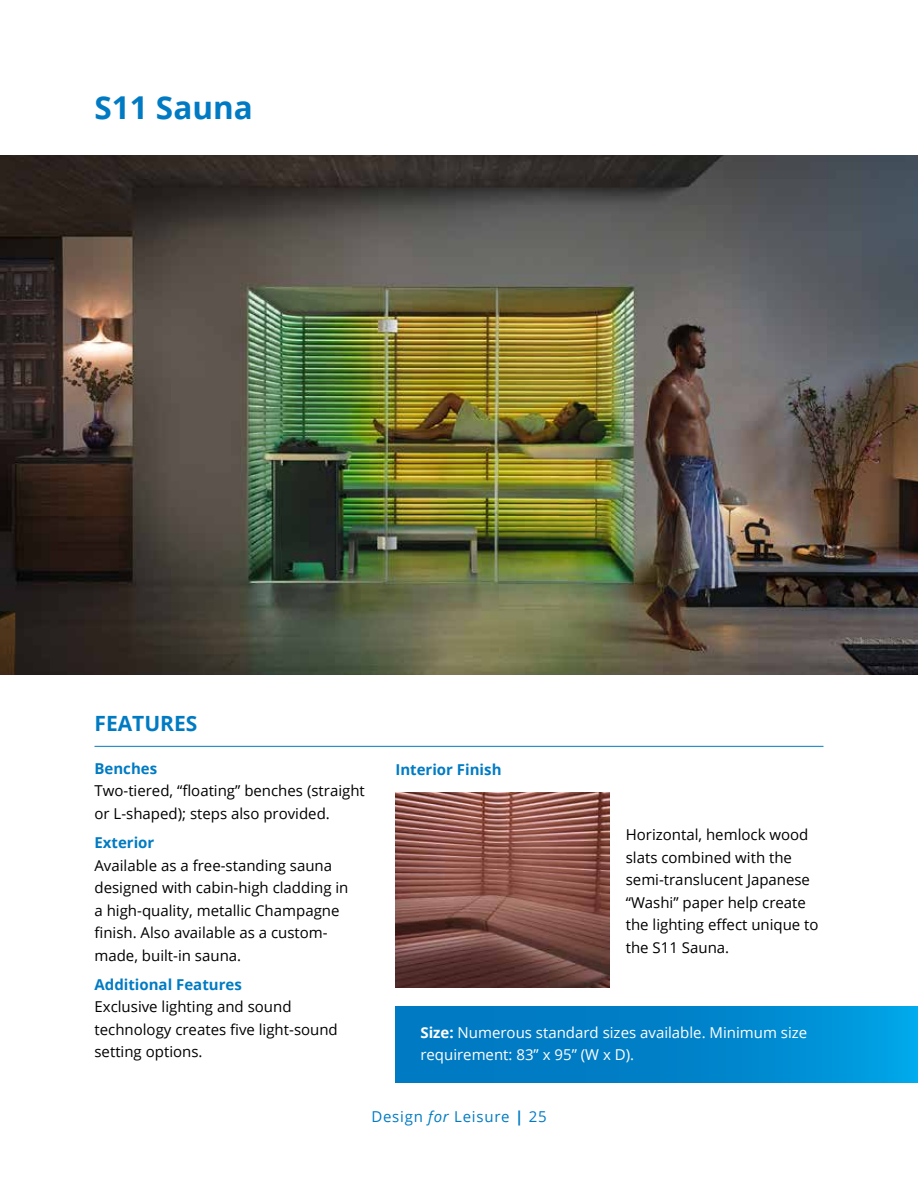
<style>
.page{position:relative;width:918px;height:1188px;background:#fff}
.page>*{position:absolute;margin:0;border:0;box-sizing:border-box;transform-origin:0 0}
.t1{font:700 31.5px "Open Sans";color:#007bc3}
.t2{font:700 21px "Open Sans";color:#007bc3}
.t3{font:15px/22.5px "Open Sans";color:#000}
.t4{font:15px/22.5px "Open Sans";color:#fff}
.t5{font:700 15px "Open Sans";color:#007bc3}
.t6{font:15px "Open Sans";letter-spacing:.05em;color:#007bc3}
.s1{font-weight:700}
.s2{font-style:italic}
</style>
<div class="page">
<img style="left:0;top:156px;width:918px;height:519px">
<div style="left:395px;top:1007px;width:523px;height:75px;background:linear-gradient(to right,#0071bb,#009bde)"></div>
<hr style="left:94px;top:746px;width:730px;height:1px;background:#007bc3">
<img style="left:395px;top:793px;width:214px;height:194px">
<h1 class="t1" style="left:94px;top:85px;width:160px">S11 Sauna</h1>
<h2 class="t2" style="left:94px;top:709px;width:105px">FEATURES</h2>
<p class="t5" style="left:94px;top:758px;width:64px">Benches</p>
<p class="t3" style="left:94px;top:779px;width:272px">Two-tiered, “floating” benches (straight or L-shaped); steps also provided.</p>
<p class="t5" style="left:94px;top:832px;width:61px">Exterior</p>
<p class="t3" style="left:94px;top:854px;width:256px">Available as a free-standing sauna designed with cabin-high cladding in a high-quality, metallic Champagne finish. Also available as a custom&shy;made, built-in sauna.</p>
<p class="t5" style="left:94px;top:974px;width:149px">Additional Features</p>
<p class="t3" style="left:94px;top:995px;width:245px">Exclusive lighting and sound technology creates five light-sound setting options.</p>
<p class="t5" style="left:395px;top:759px;width:108px">Interior Finish</p>
<p class="t3" style="left:626px;top:823px;width:194px">Horizontal, hemlock wood slats combined with the semi-translucent Japanese “Washi” paper help create the lighting effect unique to the S11 Sauna.</p>
<p class="t4" style="left:420px;top:1021px;width:388px"><span class="s1">Size:</span> Numerous standard sizes available. Minimum size requirement: 83” x 95” (W x D).</p>
<p class="t6" style="left:371px;top:1107px;width:177px">Design <span class="s2">for</span> Leisure <span class="s1">|</span> 25</p>
</div>
